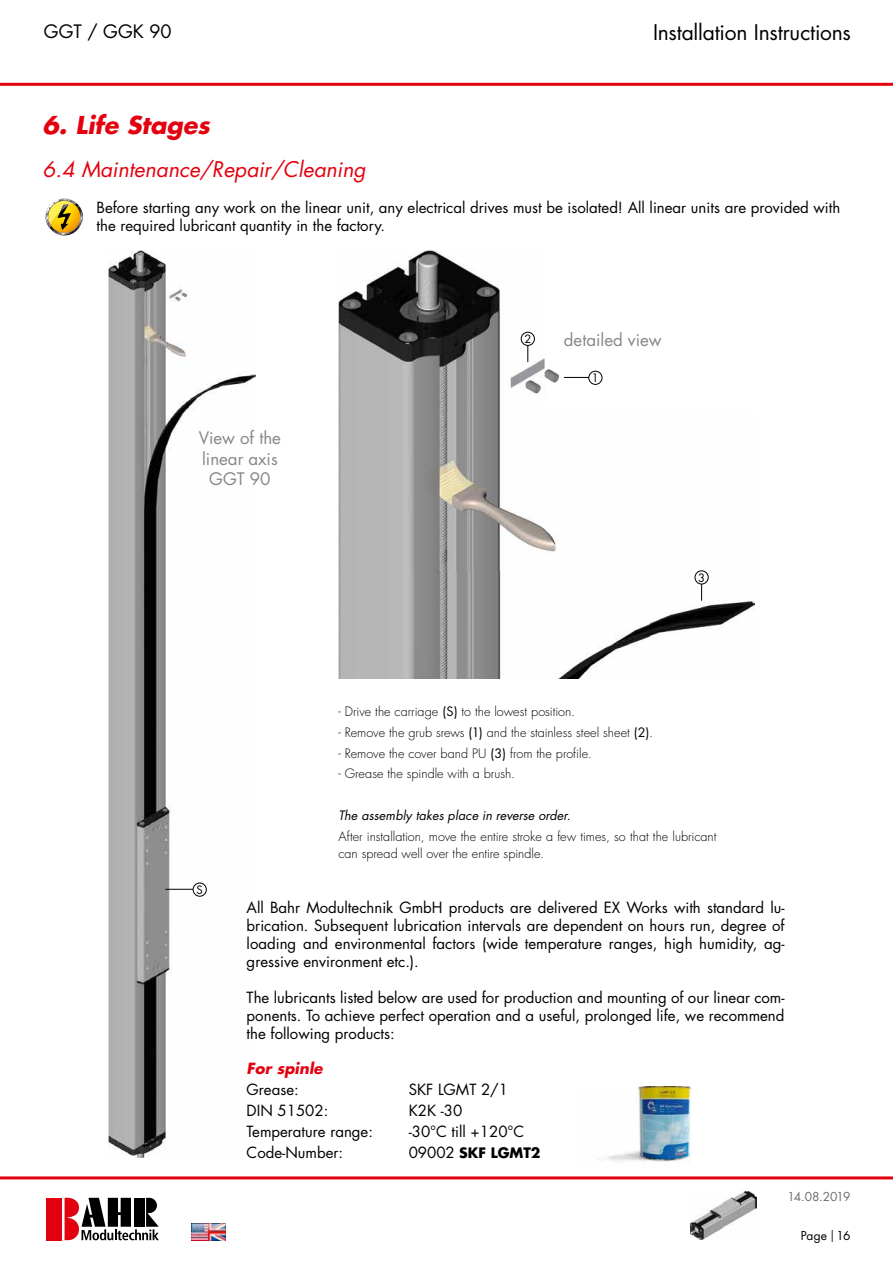
<style>
.page{position:relative;width:893px;height:1263px;background:#fff}
.page>*{position:absolute;margin:0;border:0;box-sizing:border-box;transform-origin:0 0}
.t1{font:italic 700 24px "Futura";color:#e3000f}
.t2{font:italic 21px "Futura";color:#e3000f}
.t3{font:21px "Futura";letter-spacing:-.01em;color:#000}
.t4{font:18px "Futura";color:#000}
.t5{font:16.8px/20.2px "Futura";color:#878786;text-align:center}
.t6{font:15px/18px "Futura";color:#000;text-align:justify}
.t7{font:italic 700 15px "Futura";color:#e3000f}
.t8{font:700 14.1px "Futura";color:#000}
.t9{font:300 12.6px/16.8px "Futura";color:#000}
.t10{font:italic 12.6px "Futura";letter-spacing:.01em;color:#000}
.t11{font:12px "Futura";letter-spacing:-.07em;color:#6f6f6e}
.t12{font:12px "Futura";letter-spacing:-.005em;color:#000}
.t13{font:11.25px "Futura";color:#000}
.s1{font-weight:400}
.s2{font-weight:400;font-size:15px}
.s3{font-family:"Minion Pro"}
</style>
<div class="page">
<hr style="left:0;top:1176px;width:893px;height:3px;background:#e3000f">
<hr style="left:0;top:83px;width:893px;height:3px;background:#e3000f">
<div style="left:47px;top:1198px;width:15px;height:42px;background:#e3000f"></div>
<svg style="left:65px;top:1198px;width:94px;height:42px"></svg>
<img style="left:191px;top:1223px;width:17px;height:17px">
<img style="left:208px;top:1223px;width:17px;height:17px">
<img style="left:690px;top:1192px;width:66px;height:48px">
<img style="left:108px;top:251px;width:148px;height:907px">
<img style="left:338px;top:251px;width:417px;height:428px">
<div style="left:521px;top:332px;width:14px;height:14px;border:1px solid #000;border-radius:50%"></div>
<div style="left:695px;top:570px;width:14px;height:14px;border:1px solid #000;border-radius:50%"></div>
<div style="left:588px;top:371px;width:14px;height:14px;border:1px solid #000;border-radius:50%"></div>
<div style="left:193px;top:883px;width:14px;height:13px;border:1px solid #000;border-radius:50%"></div>
<svg style="left:527px;top:346px;width:1px;height:16px"></svg>
<svg style="left:701px;top:584px;width:1px;height:16px"></svg>
<svg style="left:564px;top:377px;width:25px;height:1px"></svg>
<svg style="left:166px;top:889px;width:27px;height:1px"></svg>
<img style="left:599px;top:1086px;width:93px;height:76px">
<svg style="left:45px;top:198px;width:38px;height:38px"></svg>
<p class="t4" style="left:44px;top:20px;width:129px">GGT / GGK 90</p>
<h2 class="t3" style="left:653px;top:19px;width:199px">Installation Instructions</h2>
<h1 class="t1" style="left:43px;top:109px;width:169px">6. Life Stages</h1>
<h2 class="t2" style="left:43px;top:156px;width:325px">6.4 Maintenance/Repair/Cleaning</h2>
<p class="t6" style="left:97px;top:199px;width:745px">Before starting any work on the linear unit, any electrical drives must be isolated! All linear units are provided with the required lubricant quantity in the factory.</p>
<p class="t5" style="left:199px;top:428px;width:84px">View of the linear axis<br>GGT 90</p>
<p class="t13" style="left:197px;top:883px;width:8px">S</p>
<p class="t13" style="left:524px;top:332px;width:8px">2</p>
<p class="t5" style="left:564px;top:330px;width:99px">detailed view</p>
<p class="t13" style="left:592px;top:371px;width:8px">1</p>
<p class="t13" style="left:698px;top:570px;width:8px">3</p>
<p class="t9" style="left:338px;top:703px;width:238px">- Drive the carriage <span class="s1">(S)</span> to the lowest position.</p>
<p class="t9" style="left:338px;top:724px;width:316px">- Remove the grub srews <span class="s1">(1)</span> and the stainless steel sheet <span class="s1">(2)</span>.</p>
<p class="t9" style="left:338px;top:745px;width:255px">- Remove the cover band PU <span class="s1">(3)</span> from the profile.</p>
<p class="t9" style="left:338px;top:766px;width:178px">- Grease the spindle with a brush.</p>
<p class="t10" style="left:338px;top:807px;width:234px">The assembly takes place in reverse order.</p>
<p class="t9" style="left:338px;top:828px;width:379px">After installation, move the entire stroke a few times, so that the lubricant can spread well over the entire spindle.</p>
<p class="t6" style="left:247px;top:898px;width:539px">All Bahr Modultechnik GmbH products are delivered EX Works with standard lu&shy;brication. Subsequent lubrication intervals are dependent on hours run, degree of loading and environmental factors (wide temperature ranges, high humidity, ag&shy;gressive environment etc.).</p>
<p class="t6" style="left:247px;top:988px;width:539px">The lubricants listed below are used for production and mounting of our linear com&shy;ponents. To achieve perfect operation and a useful, prolonged life, we recommend the following products:</p>
<p class="t7" style="left:247px;top:1058px;width:78px">For spinle</p>
<p class="t6" style="left:247px;top:1080px;width:54px">Grease:</p>
<p class="t6" style="left:409px;top:1080px;width:101px">SKF LGMT 2/1</p>
<p class="t6" style="left:247px;top:1101px;width:83px">DIN 51502:</p>
<p class="t6" style="left:409px;top:1101px;width:55px">K2K -30</p>
<p class="t6" style="left:247px;top:1122px;width:128px">Temperature range:</p>
<p class="t6" style="left:409px;top:1122px;width:117px">-30°C till +120°C</p>
<p class="t6" style="left:247px;top:1143px;width:98px">Code-Number:</p>
<p class="t8" style="left:409px;top:1143px;width:133px"><span class="s2">09002</span> SKF LGMT2</p>
<p class="t11" style="left:787px;top:1189px;width:65px">14.08.2019</p>
<p class="t12" style="left:801px;top:1227px;width:51px">Page <span class="s3">|</span> 16</p>
</div>
